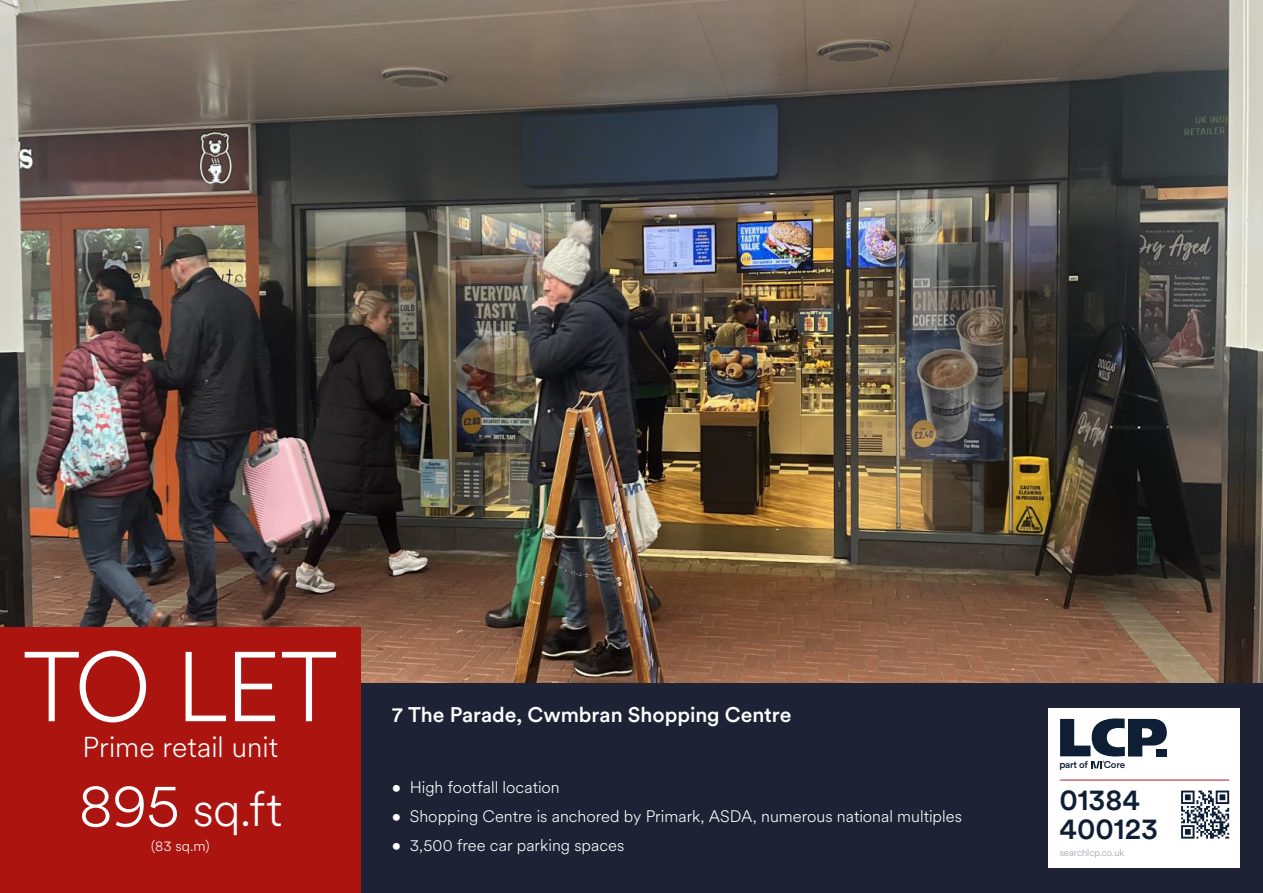
<style>
.page{position:relative;width:1263px;height:893px;background:#fff}
.page>*{position:absolute;margin:0;border:0;box-sizing:border-box;transform-origin:0 0}
.t1{font:300 97.8px "Circular XX";color:#fff}
.t2{font:300 48.15px "Circular XX";color:#fff}
.t3{font:500 29.85px/28.7px "Circular XX";color:#0e1e34}
.t4{font:300 28.5px "Circular XX";color:#fff}
.t5{font:500 21px "Circular XX";letter-spacing:-.005em;color:#fff}
.t6{font:300 16.5px "Circular XX";color:#fff}
.t7{font:300 14.4px "Circular XX";color:#fff}
.t8{font:300 9.75px "Circular XX";color:#979da7}
.t9{font:500 9.75px "Circular XX";letter-spacing:-.02em;color:#0e1e34}
.s1{font-size:61.05px}
.s2{font-size:10.35px}
</style>
<div class="page">
<img style="left:0;top:0;width:1263px;height:683px">
<div style="left:359px;top:683px;width:904px;height:210px;background:#1d2335"></div>
<div style="left:0;top:628px;width:361px;height:265px;background:#ac1410"></div>
<div style="left:1048px;top:708px;width:191px;height:160px;background:#fff"></div>
<hr style="left:1060px;top:780px;width:169px;height:1px;background:#ac1f25">
<svg style="left:1060px;top:718px;width:107px;height:50px"></svg>
<svg style="left:1181px;top:790px;width:48px;height:49px"></svg>
<h1 class="t1" style="left:23px;top:621px;width:317px">TO LET</h1>
<h3 class="t4" style="left:83px;top:728px;width:197px">Prime retail unit</h3>
<h2 class="t2" style="left:78px;top:777px;width:205px"><span class="s1">895</span> sq.ft</h2>
<p class="t7" style="left:151px;top:836px;width:60px">(83 sq.m)</p>
<p class="t5" style="left:392px;top:701px;width:401px">7 The Parade, Cwmbran Shopping Centre</p>
<p class="t6" style="left:392px;top:776px;width:169px">• High footfall location</p>
<p class="t6" style="left:392px;top:805px;width:571px">• Shopping Centre is anchored by Primark, ASDA, numerous national multiples</p>
<p class="t6" style="left:392px;top:834px;width:234px">• 3,500 free car parking spaces</p>
<p class="t9" style="left:1059px;top:758px;width:30px"><span class="s2">p</span>art of</p>
<p class="t9" style="left:1104px;top:758px;width:23px">Core</p>
<h3 class="t3" style="left:1059px;top:784px;width:100px">01384<br>400123</h3>
<p class="t8" style="left:1060px;top:846px;width:66px">searchlcp.co.uk</p>
</div>
